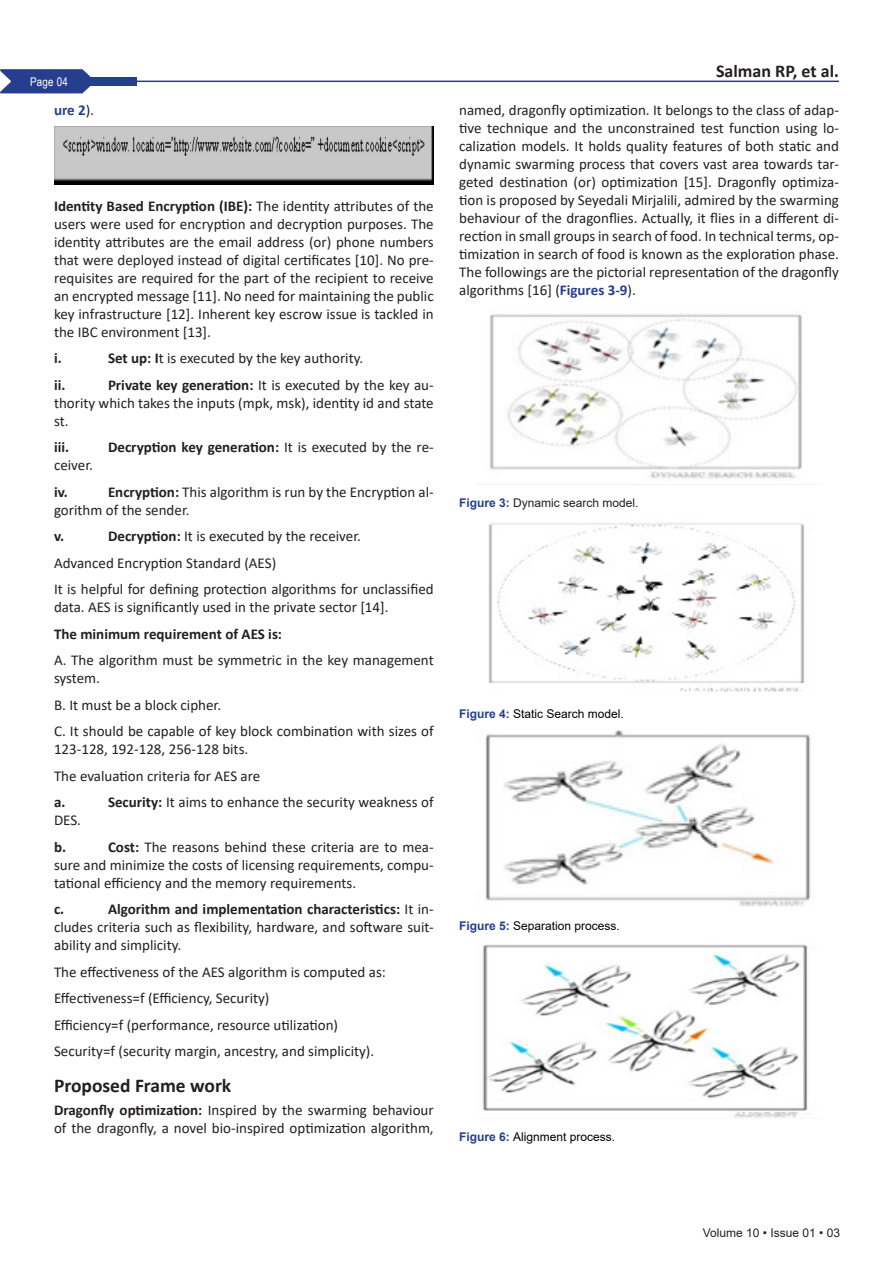
<style>
.page{position:relative;width:893px;height:1263px;background:#fff}
.page>*{position:absolute;margin:0;border:0;box-sizing:border-box;transform-origin:0 0}
.t1{font:700 19.5px "Calibri";color:#231f20}
.t2{font:700 18px "Calibri";color:#231f20}
.t3{font:15px/18px "Calibri";color:#231f20;text-align:justify}
.t4{font:700 15px "Calibri";color:#231f20}
.t5{font:700 15px "Calibri";color:#253f8e}
.t6{font:12px "Arial";color:#000}
.t7{font:12px "Arial";color:#231f20}
.t8{font:12px "Arial Narrow";letter-spacing:.015em;color:#fff}
.s1{font-weight:400;color:#231f20}
.s2{font-weight:700}
.s3{font-weight:400}
.s4{font-weight:700;color:#253f8e}
</style>
<div class="page">
<hr style="left:54px;top:81px;width:785px;height:1px;background:#253f8e">
<svg style="left:0;top:69px;width:91px;height:24px;background:#40579c"></svg>
<div style="left:30px;top:77px;width:106px;height:9px;background:#253f8e"></div>
<img style="left:54px;top:127px;width:380px;height:57px">
<img style="left:489px;top:314px;width:313px;height:165px">
<img style="left:488px;top:523px;width:316px;height:169px">
<img style="left:485px;top:730px;width:326px;height:177px">
<img style="left:482px;top:944px;width:326px;height:174px">
<p class="t8" style="left:30px;top:73px;width:39px">Page 04</p>
<p class="t5" style="left:54px;top:100px;width:42px">ure 2<span class="s1">).</span></p>
<p class="t3" style="left:54px;top:196px;width:381px"><span class="s2">Identity Based Encryption (IBE):</span> The identity attributes of the users were used for encryption and decryption purposes. The identity attributes are the email address (or) phone numbers that were deployed instead of digital certificates [10]. No pre&shy;requisites are required for the part of the recipient to receive an encrypted message [11]. No need for maintaining the public key infrastructure [12]. Inherent key escrow issue is tackled in the IBC environment [13].</p>
<p class="t4" style="left:54px;top:347px;width:9px">i.</p>
<p class="t3" style="left:108px;top:349px;width:257px"><span class="s2">Set up: I</span>t is executed by the key authority.</p>
<p class="t4" style="left:54px;top:374px;width:13px">ii.</p>
<p class="t3" style="left:54px;top:375px;width:381px;text-indent:54px"><span class="s2">Private key generation:</span> It is executed by the key au&shy;thority which takes the inputs (mpk, msk), identity id and state st.</p>
<p class="t4" style="left:54px;top:436px;width:17px">iii.</p>
<p class="t4" style="left:108px;top:436px;width:327px">Decryption key generation: <span class="s3">It is executed by the re-</span></p>
<p class="t3" style="left:54px;top:456px;width:40px">ceiver.</p>
<p class="t4" style="left:54px;top:481px;width:15px">iv.</p>
<p class="t3" style="left:54px;top:482px;width:381px;text-indent:54px"><span class="s2">Encryption:</span> This algorithm is run by the Encryption al&shy;gorithm of the sender.</p>
<p class="t4" style="left:54px;top:526px;width:12px">v.</p>
<p class="t3" style="left:108px;top:527px;width:254px"><span class="s2">Decryption:</span> It is executed by the receiver.</p>
<p class="t3" style="left:54px;top:553px;width:224px">Advanced Encryption Standard (AES)</p>
<p class="t3" style="left:54px;top:580px;width:381px">It is helpful for defining protection algorithms for unclassified data. AES is significantly used in the private sector [14].</p>
<p class="t4" style="left:54px;top:623px;width:230px">The minimum requirement of AES is:</p>
<p class="t3" style="left:54px;top:651px;width:381px">A. The algorithm must be symmetric in the key management system.</p>
<p class="t3" style="left:54px;top:695px;width:169px">B. It must be a block cipher.</p>
<p class="t3" style="left:54px;top:722px;width:381px">C. It should be capable of key block combination with sizes of<br>123-128, 192-128, 256-128 bits.</p>
<p class="t3" style="left:54px;top:766px;width:208px">The evaluation criteria for AES are</p>
<p class="t4" style="left:54px;top:792px;width:13px">a.</p>
<p class="t3" style="left:108px;top:793px;width:327px"><span class="s2">Security:</span> It aims to enhance the security weakness of</p>
<p class="t3" style="left:54px;top:811px;width:29px">DES.</p>
<p class="t4" style="left:54px;top:836px;width:14px">b.</p>
<p class="t3" style="left:54px;top:837px;width:381px;text-indent:54px"><span class="s2">Cost:</span> The reasons behind these criteria are to mea&shy;sure and minimize the costs of licensing requirements, compu&shy;tational efficiency and the memory requirements.</p>
<p class="t4" style="left:54px;top:899px;width:12px">c.</p>
<p class="t3" style="left:54px;top:900px;width:381px;text-indent:54px"><span class="s2">Algorithm and implementation characteristics:</span> It in&shy;cludes criteria such as flexibility, hardware, and software suit&shy;ability and simplicity.</p>
<p class="t3" style="left:54px;top:962px;width:333px">The effectiveness of the AES algorithm is computed as:</p>
<p class="t3" style="left:54px;top:989px;width:217px">Effectiveness=f (Efficiency, Security)</p>
<p class="t3" style="left:54px;top:1015px;width:286px">Efficiency=f (performance, resource utilization)</p>
<p class="t3" style="left:54px;top:1042px;width:322px">Security=f (security margin, ancestry, and simplicity).</p>
<p class="t1" style="left:54px;top:1072px;width:179px">Proposed Frame work</p>
<p class="t3" style="left:54px;top:1100px;width:381px"><span class="s2">Dragonfly optimization:</span> Inspired by the swarming behaviour of the dragonfly, a novel bio-inspired optimization algorithm,</p>
<p class="t2" style="left:716px;top:58px;width:124px">Salman RP, et al.</p>
<p class="t3" style="left:459px;top:101px;width:381px">named, dragonfly optimization. It belongs to the class of adap&shy;tive technique and the unconstrained test function using lo&shy;calization models. It holds quality features of both static and dynamic swarming process that covers vast area towards tar&shy;geted destination (or) optimization [15]. Dragonfly optimiza&shy;tion is proposed by Seyedali Mirjalili, admired by the swarming behaviour of the dragonflies. Actually, it flies in a different di&shy;rection in small groups in search of food. In technical terms, op&shy;timization in search of food is known as the exploration phase.<br>The followings are the pictorial representation of the dragonfly algorithms [16] (<span class="s4">Figures 3-9</span>).</p>
<p class="t7" style="left:459px;top:494px;width:181px"><span class="s4">Figure 3:</span> Dynamic search model.</p>
<p class="t6" style="left:459px;top:706px;width:166px"><span class="s4">Figure 4:</span> Static Search model.</p>
<p class="t6" style="left:459px;top:917px;width:162px"><span class="s4">Figure 5:</span> Separation process.</p>
<p class="t6" style="left:459px;top:1129px;width:158px"><span class="s4">Figure 6:</span> Alignment process.</p>
<p class="t7" style="left:703px;top:1224px;width:139px">Volume 10 • Issue 01 • 03</p>
</div>
